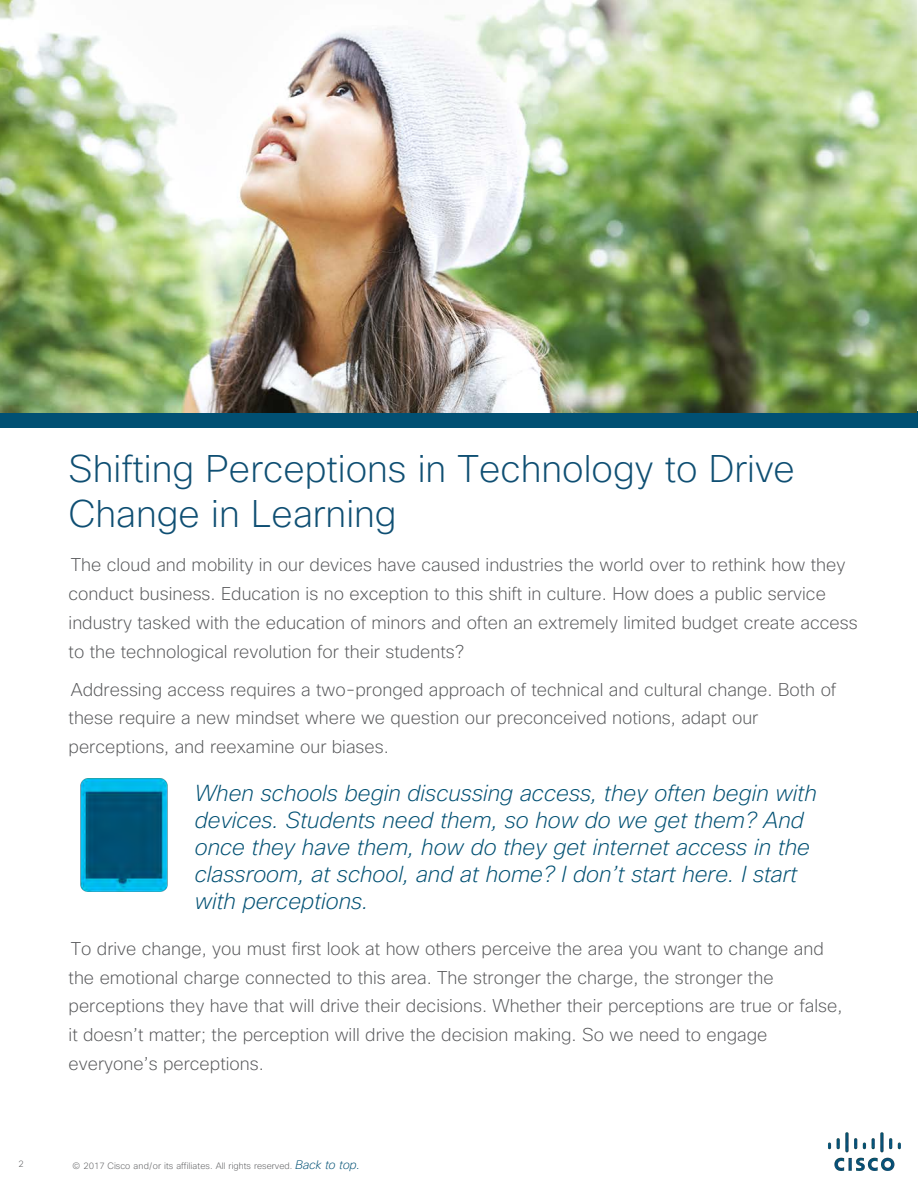
<style>
.page{position:relative;width:918px;height:1188px;background:#fff}
.page>*{position:absolute;margin:0;border:0;box-sizing:border-box;transform-origin:0 0}
.t1{font:200 37.5px/45px "Cisco Sans";color:#0f4f73}
.t2{font:italic 200 22.5px/27px "Cisco Sans";color:#005073}
.t3{font:200 18px/28.8px "Cisco Sans";color:#57585a}
.t4{font:200 9px "Cisco Sans";color:#57585a}
.s1{font-style:italic;font-size:12px;color:#005074}
</style>
<div class="page">
<img style="left:0;top:0;width:918px;height:427px">
<img style="left:828px;top:1132px;width:73px;height:39px">
<img style="left:80px;top:778px;width:88px;height:114px">
<h1 class="t1" style="left:69px;top:446px;width:728px">Shifting Perceptions in Technology to Drive<br>Change in Learning</h1>
<p class="t3" style="left:69px;top:551px;width:791px">The cloud and mobility in our devices have caused industries the world over to rethink how they conduct business. Education is no exception to this shift in culture. How does a public service industry tasked with the education of minors and often an extremely limited budget create access to the technological revolution for their students?</p>
<p class="t3" style="left:69px;top:675px;width:769px">Addressing access requires a two-pronged approach of technical and cultural change. Both of these require a new mindset where we question our preconceived notions, adapt our perceptions, and reexamine our biases.</p>
<p class="t2" style="left:194px;top:780px;width:624px">When schools begin discussing access, they often begin with devices. Students need them, so how do we get them? And once they have them, how do they get internet access in the classroom, at school, and at home? I don’t start here. I start with perceptions.</p>
<p class="t3" style="left:69px;top:934px;width:775px">To drive change, you must first look at how others perceive the area you want to change and the emotional charge connected to this area. The stronger the charge, the stronger the perceptions they have that will drive their decisions. Whether their perceptions are true or false, it doesn’t matter; the perception will drive the decision making. So we need to engage everyone’s perceptions.</p>
<p class="t4" style="left:19px;top:1158px;width:7px">2</p>
<p class="t4" style="left:73px;top:1160px;width:289px">© 2017 Cisco and/or its affiliates. All rights reserved. <span class="s1">Back to top.</span></p>
</div>
